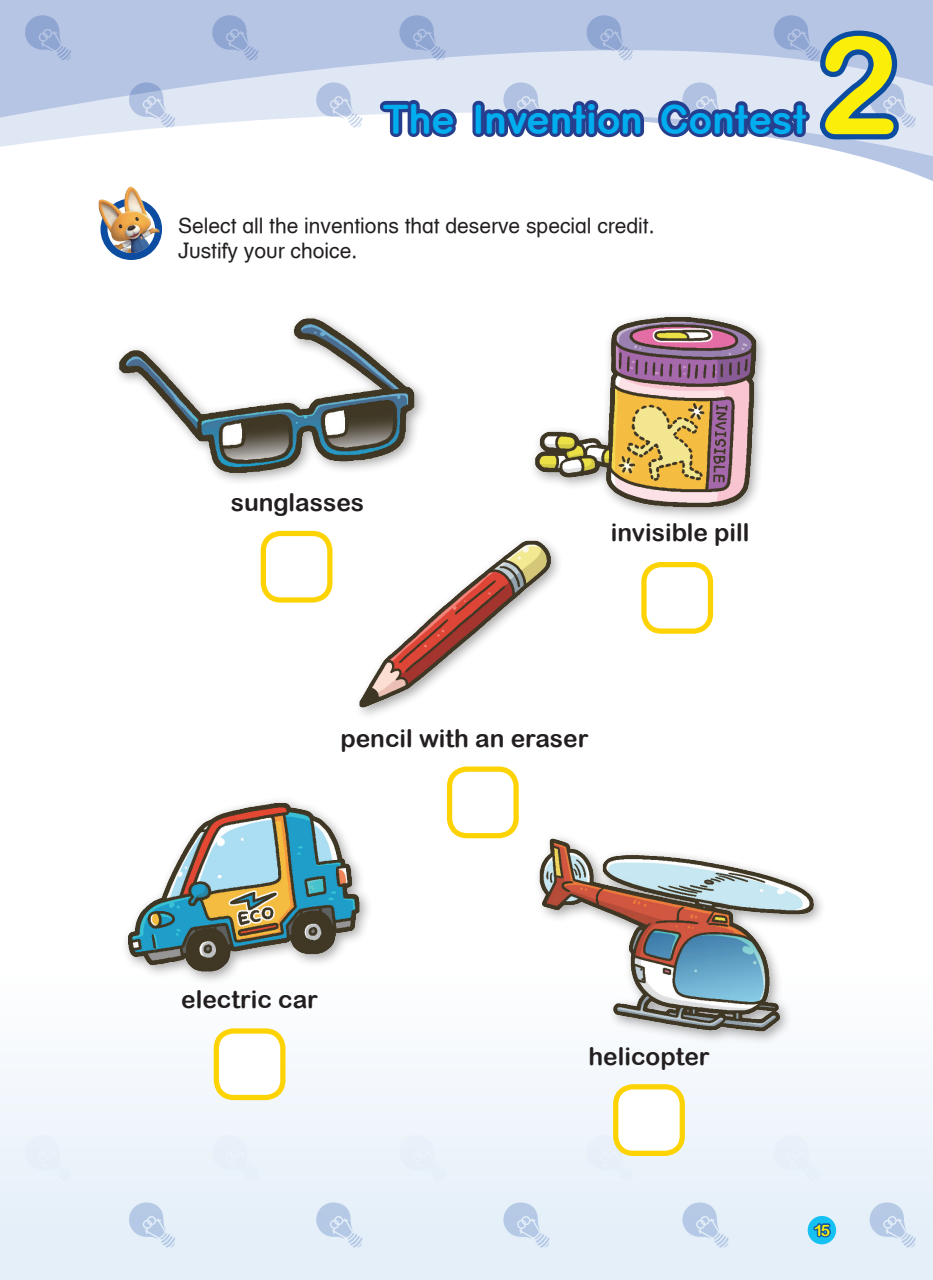
<style>
.page{position:relative;width:933px;height:1280px;background:#fff}
.page>*{position:absolute;margin:0;border:0;box-sizing:border-box;transform-origin:0 0}
.t1{font:136.5px "Arial Rounded MT Bold";color:#fbef09}
.t2{font:42px "T Dc Loopy B";letter-spacing:.01em;color:#00aeef}
.t3{font:24.5px "Arial Rounded MT Bold";color:#231f20}
.작은질문{font:21px "Helvetica Textbook LT";color:#231f20}
.t4{font:15.75px "Arial Rounded MT Bold";color:#fbef09}
</style>
<div class="page">
<svg style="left:0;top:0;width:933px;height:209px"></svg>
<svg style="left:23px;top:13px;width:50px;height:49px;background:#a6b8dc"></svg>
<svg style="left:210px;top:13px;width:50px;height:49px;background:#a6b8dc"></svg>
<svg style="left:397px;top:13px;width:51px;height:49px;background:#a8badd"></svg>
<svg style="left:584px;top:13px;width:51px;height:49px;background:#b0c0e0"></svg>
<svg style="left:127px;top:80px;width:50px;height:49px;background:#c3cfe8"></svg>
<svg style="left:314px;top:80px;width:50px;height:49px"></svg>
<svg style="left:376px;top:96px;width:86px;height:47px"></svg>
<div style="left:472px;top:101px;width:13px;height:36px;border:7px solid #253f8e;border-radius:3px"></div>
<svg style="left:480px;top:80px;width:167px;height:66px"></svg>
<svg style="left:654px;top:13px;width:264px;height:135px;background:#9eb2d7"></svg>
<div style="left:0;top:960px;width:933px;height:320px;background:linear-gradient(to bottom,#fffffe,#e1edf8)"></div>
<div style="left:23px;top:1133px;width:50px;height:49px;background:#eaf2fa"></div>
<div style="left:210px;top:1133px;width:50px;height:49px;background:#eaf2fa"></div>
<div style="left:397px;top:1133px;width:51px;height:49px;background:#eaf2fa"></div>
<div style="left:584px;top:1133px;width:51px;height:49px;background:#e9f2f9"></div>
<div style="left:771px;top:1133px;width:51px;height:49px;background:#eaf2fa"></div>
<svg style="left:680px;top:1200px;width:50px;height:49px;background:#d1e0f1"></svg>
<svg style="left:127px;top:1200px;width:50px;height:49px;background:#d1e0f1"></svg>
<svg style="left:867px;top:1200px;width:51px;height:49px;background:#d2e0f1"></svg>
<svg style="left:314px;top:1200px;width:50px;height:49px;background:#d1e0f1"></svg>
<svg style="left:501px;top:1200px;width:50px;height:49px;background:#d1e0f1"></svg>
<svg style="left:807px;top:1216px;width:29px;height:28px"></svg>
<svg style="left:811px;top:1221px;width:22px;height:39px"></svg>
<div style="left:100px;top:198px;width:62px;height:62px;border:7px solid #0d4da1;border-radius:50%"></div>
<img style="left:99px;top:186px;width:60px;height:67px">
<img style="left:117px;top:316px;width:307px;height:166px">
<img style="left:533px;top:315px;width:232px;height:201px">
<div style="left:121px;top:795px;width:252px;height:191px;background:#231f20;opacity:.4"></div>
<img style="left:124px;top:799px;width:235px;height:188px">
<div style="left:533px;top:832px;width:293px;height:213px;background:#fff"></div>
<img style="left:535px;top:837px;width:284px;height:210px">
<img style="left:359px;top:539px;width:200px;height:170px">
<div style="left:261px;top:531px;width:71px;height:72px;border:5px solid #fed304;border-radius:18px"></div>
<div style="left:447px;top:766px;width:72px;height:72px;border:5px solid #fed304;border-radius:18px"></div>
<div style="left:216px;top:1031px;width:67px;height:66px;background:#fff;border-radius:18px"></div>
<div style="left:214px;top:1028px;width:71px;height:72px;border:5px solid #fed304;border-radius:18px"></div>
<div style="left:641px;top:562px;width:72px;height:72px;border:5px solid #fed304;border-radius:18px"></div>
<div style="left:615px;top:1087px;width:67px;height:66px;background:#fff;border-radius:18px"></div>
<div style="left:613px;top:1084px;width:72px;height:72px;border:5px solid #fed304;border-radius:18px"></div>
<h2 class="t2" style="left:383px;top:100px;width:425px">The Invention Contest</h2>
<h1 class="t1" style="left:817px;top:5px;width:83px">2</h1>
<p class="작은질문" style="left:178px;top:213px;width:478px">Select all the inventions that deserve special credit.</p>
<p class="작은질문" style="left:178px;top:238px;width:180px">Justify your choice.</p>
<p class="t3" style="left:231px;top:488px;width:135px">sunglasses</p>
<p class="t3" style="left:611px;top:518px;width:140px">invisible pill</p>
<p class="t3" style="left:340px;top:724px;width:250px">pencil with an eraser</p>
<p class="t3" style="left:181px;top:984px;width:138px">electric car</p>
<p class="t3" style="left:588px;top:1041px;width:123px">helicopter</p>
<p class="t4" style="left:813px;top:1221px;width:18px">15</p>
</div>
